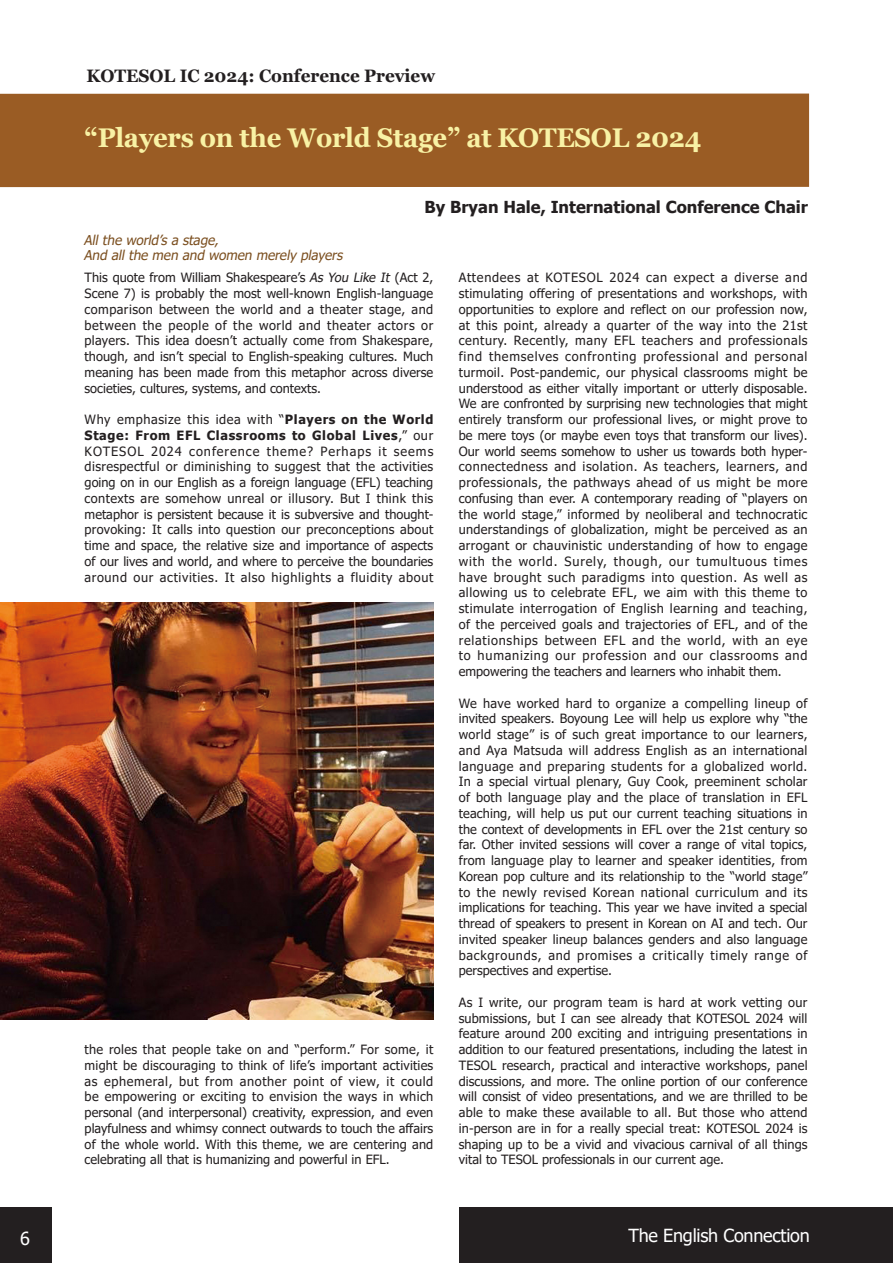
<style>
.page{position:relative;width:893px;height:1263px;background:#fff}
.page>*{position:absolute;margin:0;border:0;box-sizing:border-box;transform-origin:0 0}
.t1{font:700 27px "Georgia";letter-spacing:-.01em;color:#f8f2a5;scale:.95 1}
.t2{font:700 18px "Georgia";color:#231f20;scale:.95 1}
.t3{font:18px "Tahoma";letter-spacing:-.01em;color:#fff}
.t4{font:700 16.5px "Tahoma";color:#231f20}
.t5{font:italic 13.5px "Tahoma";color:#7c5021}
.t6{font:12.75px/15.8px "Tahoma";color:#231f20;text-align:justify}
.s1{font-style:italic}
.s2{font-weight:700}
</style>
<div class="page">
<div style="left:0;top:1208px;width:51px;height:55px;background:#231f20"></div>
<div style="left:459px;top:1208px;width:434px;height:55px;background:#231f20"></div>
<img style="left:0;top:603px;width:433px;height:416px">
<div style="left:0;top:94px;width:809px;height:93px;background:#9a5c24"></div>
<p class="t2" style="left:87px;top:64px;width:368px">KOTESOL IC 2024: Conference Preview</p>
<p class="t1" style="left:85px;top:121px;width:651px">“Players on the World Stage” at KOTESOL 2024</p>
<p class="t5" style="left:84px;top:231px;width:140px">Allthe world’sa stage,</p>
<p class="t5" style="left:84px;top:246px;width:264px">And allthe men and women merely players</p>
<p class="t4" style="left:424px;top:195px;width:385px">By Bryan Hale, International Conference Chair</p>
<p class="t6" style="left:85px;top:271px;width:350px">This quote from William Shakespeare’s <span class="s1">As You Like It</span> (Act 2, Scene 7) is probably the most well-known English-language comparison between the world and a theater stage, and between the people of the world and theater actors or players. This idea doesn’t actually come from Shakespare, though, and isn’t special to English-speaking cultures. Much meaning has been made from this metaphor across diverse societies, cultures, systems, and contexts.</p>
<p class="t6" style="left:85px;top:412px;width:350px">Why emphasize this idea with “<span class="s2">Players on the World Stage: From EFL Classrooms to Global Lives</span>,” our KOTESOL 2024 conference theme? Perhaps it seems disrespectful or diminishing to suggest that the activities going on in our English as a foreign language (EFL) teaching contexts are somehow unreal or illusory. But I think this metaphor is persistent because it is subversive and thought&shy;provoking: It calls into question our preconceptions about time and space, the relative size and importance of aspects of our lives and world, and where to perceive the boundaries around our activities. It also highlights a fluidity about</p>
<p class="t6" style="left:85px;top:1042px;width:350px">the roles that people take on and “perform.” For some, it might be discouraging to think of life’s important activities as ephemeral, but from another point of view, it could be empowering or exciting to envision the ways in which personal (and interpersonal) creativity, expression, and even playfulness and whimsy connect outwards to touch the affairs of the whole world. With this theme, we are centering and celebrating all that is humanizing and powerful in EFL.</p>
<p class="t6" style="left:459px;top:271px;width:350px">Attendees at KOTESOL 2024 can expect a diverse and stimulating offering of presentations and workshops, with opportunities to explore and reflect on our profession now, at this point, already a quarter of the way into the 21st century. Recently, many EFL teachers and professionals find themselves confronting professional and personal turmoil. Post-pandemic, our physical classrooms might be understood as either vitally important or utterly disposable.<br>We are confronted by surprising new technologies that might entirely transform our professional lives, or might prove to be mere toys (or maybe even toys that transform our lives).<br>Our world seems somehow to usher us towards both hyper&shy;connectedness and isolation. As teachers, learners, and professionals, the pathways ahead of us might be more confusing than ever. A contemporary reading of “players on the world stage,” informed by neoliberal and technocratic understandings of globalization, might be perceived as an arrogant or chauvinistic understanding of how to engage with the world. Surely, though, our tumultuous times have brought such paradigms into question. As well as allowing us to celebrate EFL, we aim with this theme to stimulate interrogation of English learning and teaching, of the perceived goals and trajectories of EFL, and of the relationships between EFL and the world, with an eye to humanizing our profession and our classrooms and empowering the teachers and learners who inhabit them.</p>
<p class="t6" style="left:459px;top:696px;width:350px">We have worked hard to organize a compelling lineup of invited speakers. Boyoung Lee will help us explore why “the world stage” is of such great importance to our learners, and Aya Matsuda will address English as an international language and preparing students for a globalized world.<br>In a special virtual plenary, Guy Cook, preeminent scholar of both language play and the place of translation in EFL teaching, will help us put our current teaching situations in the context of developments in EFL over the 21st century so far. Other invited sessions will cover a range of vital topics, from language play to learner and speaker identities, from Korean pop culture and its relationship to the “world stage” to the newly revised Korean national curriculum and its implications for teaching. This year we have invited a special thread of speakers to present in Korean on AI and tech. Our invited speaker lineup balances genders and also language backgrounds, and promises a critically timely range of perspectives and expertise.</p>
<p class="t6" style="left:459px;top:995px;width:350px">As I write, our program team is hard at work vetting our submissions, but I can see already that KOTESOL 2024 will feature around 200 exciting and intriguing presentations in addition to our featured presentations, including the latest in TESOL research, practical and interactive workshops, panel discussions, and more. The online portion of our conference will consist of video presentations, and we are thrilled to be able to make these available to all. But those who attend in-person are in for a really special treat: KOTESOL 2024 is shaping up to be a vivid and vivacious carnival of all things vital to TESOL professionals in our current age.</p>
<p class="t3" style="left:20px;top:1226px;width:11px">6</p>
<p class="t3" style="left:628px;top:1223px;width:183px">The English Connection</p>
</div>
